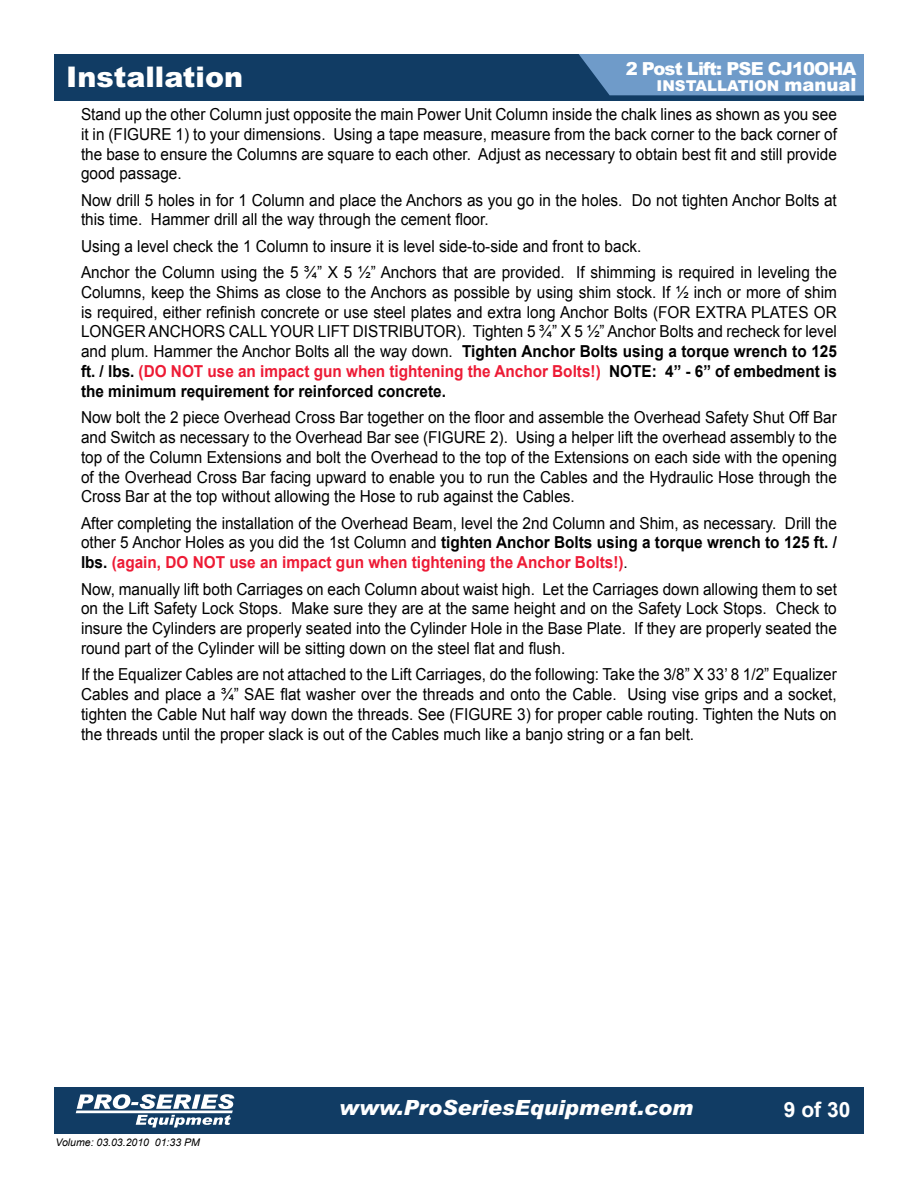
<style>
.page{position:relative;width:918px;height:1188px;background:#fff}
.page>*{position:absolute;margin:0;border:0;box-sizing:border-box;transform-origin:0 0}
.t1{font:900 28.5px "Arial MT Std";color:#fff}
.t2{font:italic 900 21px "Arial MT Std";color:#fff}
.t3{font:700 21px "Arial";color:#fff}
.t4{font:900 18px "Arial MT Std";letter-spacing:-.05em;color:#fff}
.t5{font:16.5px/19.8px "Arial";color:#000;text-align:justify;scale:.93 1}
.t6{font:900 15px "Arial MT Std";color:#fff}
.t7{font:italic 10.5px "Arial";color:#000}
.s1{font-size:18px}
.s2{font-weight:700}
.s3{font-weight:700;color:#ed1b35}
</style>
<div class="page">
<div style="left:54px;top:54px;width:810px;height:46px;background:#113c64"></div>
<div style="left:579px;top:54px;width:285px;height:41px;background:#6f9bc9"></div>
<div style="left:54px;top:1088px;width:810px;height:46px;background:#113c64"></div>
<svg style="left:76px;top:1094px;width:158px;height:34px"></svg>
<h1 class="t1" style="left:66px;top:59px;width:178px">Installation</h1>
<p class="t4" style="left:626px;top:57px;width:114px">2 Post Lift: PSE</p>
<p class="t4" style="left:768px;top:57px;width:90px">CJ10OHA</p>
<p class="t6" style="left:657px;top:76px;width:201px">Installation <span class="s1">manual</span></p>
<p class="t5" style="left:81px;top:104px;width:814px">Stand up the other Column just opposite the main Power Unit Column inside the chalk lines as shown as you see it in (FIGURE 1) to your dimensions. Using a tape measure, measure from the back corner to the back corner of the base to ensure the Columns are square to each other. Adjust as necessary to obtain best fit and still provide good passage.</p>
<p class="t5" style="left:81px;top:190px;width:814px">Now drill 5 holes in for 1 Column and place the Anchors as you go in the holes. Do not tighten Anchor Bolts at this time. Hammer drill all the way through the cement floor.</p>
<p class="t5" style="left:81px;top:233px;width:814px;line-height:26.2px">Using a level check the 1 Column to insure it is level side-to-side and front to back.<br>Anchor the Column using the 5 ¾” X 5 ½” Anchors that are provided. If shimming is required in leveling the</p>
<p class="t5" style="left:81px;top:282px;width:814px">Columns, keep the Shims as close to the Anchors as possible by using shim stock. If ½ inch or more of shim is required, either refinish concrete or use steel plates and extra long Anchor Bolts (FOR EXTRA PLATES OR LONGER ANCHORS CALL YOUR LIFT DISTRIBUTOR). Tighten 5 ¾” X 5 ½” Anchor Bolts and recheck for level and plum. Hammer the Anchor Bolts all the way down. <span class="s2">Tighten Anchor Bolts using a torque wrench to 125 ft. / lbs.</span> <span class="s3">(DO NOT use an impact gun when tightening the Anchor Bolts!)</span> <span class="s2">NOTE: 4” - 6” of embedment is the minimum requirement for reinforced concrete.</span></p>
<p class="t5" style="left:81px;top:408px;width:814px">Now bolt the 2 piece Overhead Cross Bar together on the floor and assemble the Overhead Safety Shut Off Bar and Switch as necessary to the Overhead Bar see (FIGURE 2). Using a helper lift the overhead assembly to the top of the Column Extensions and bolt the Overhead to the top of the Extensions on each side with the opening of the Overhead Cross Bar facing upward to enable you to run the Cables and the Hydraulic Hose through the Cross Bar at the top without allowing the Hose to rub against the Cables.</p>
<p class="t5" style="left:81px;top:513px;width:814px">After completing the installation of the Overhead Beam, level the 2nd Column and Shim, as necessary. Drill the other 5 Anchor Holes as you did the 1st Column and <span class="s2">tighten Anchor Bolts using a torque wrench to 125 ft. / lbs.</span> <span class="s3">(again, DO NOT use an impact gun when tightening the Anchor Bolts!)</span>.</p>
<p class="t5" style="left:81px;top:579px;width:814px">Now, manually lift both Carriages on each Column about waist high. Let the Carriages down allowing them to set on the Lift Safety Lock Stops. Make sure they are at the same height and on the Safety Lock Stops. Check to insure the Cylinders are properly seated into the Cylinder Hole in the Base Plate. If they are properly seated the round part of the Cylinder will be sitting down on the steel flat and flush.</p>
<p class="t5" style="left:81px;top:665px;width:814px">If the Equalizer Cables are not attached to the Lift Carriages, do the following: Take the 3/8” X 33’ 8 1/2” Equalizer Cables and place a ¾” SAE flat washer over the threads and onto the Cable. Using vise grips and a socket, tighten the Cable Nut half way down the threads. See (FIGURE 3) for proper cable routing. Tighten the Nuts on the threads until the proper slack is out of the Cables much like a banjo string or a fan belt.</p>
<p class="t7" style="left:56px;top:1136px;width:146px">Volume: 03.03.2010 01:33 PM</p>
<p class="t2" style="left:339px;top:1095px;width:355px">www.ProSeriesEquipment.com</p>
<p class="t3" style="left:784px;top:1096px;width:68px">9 of 30</p>
</div>
